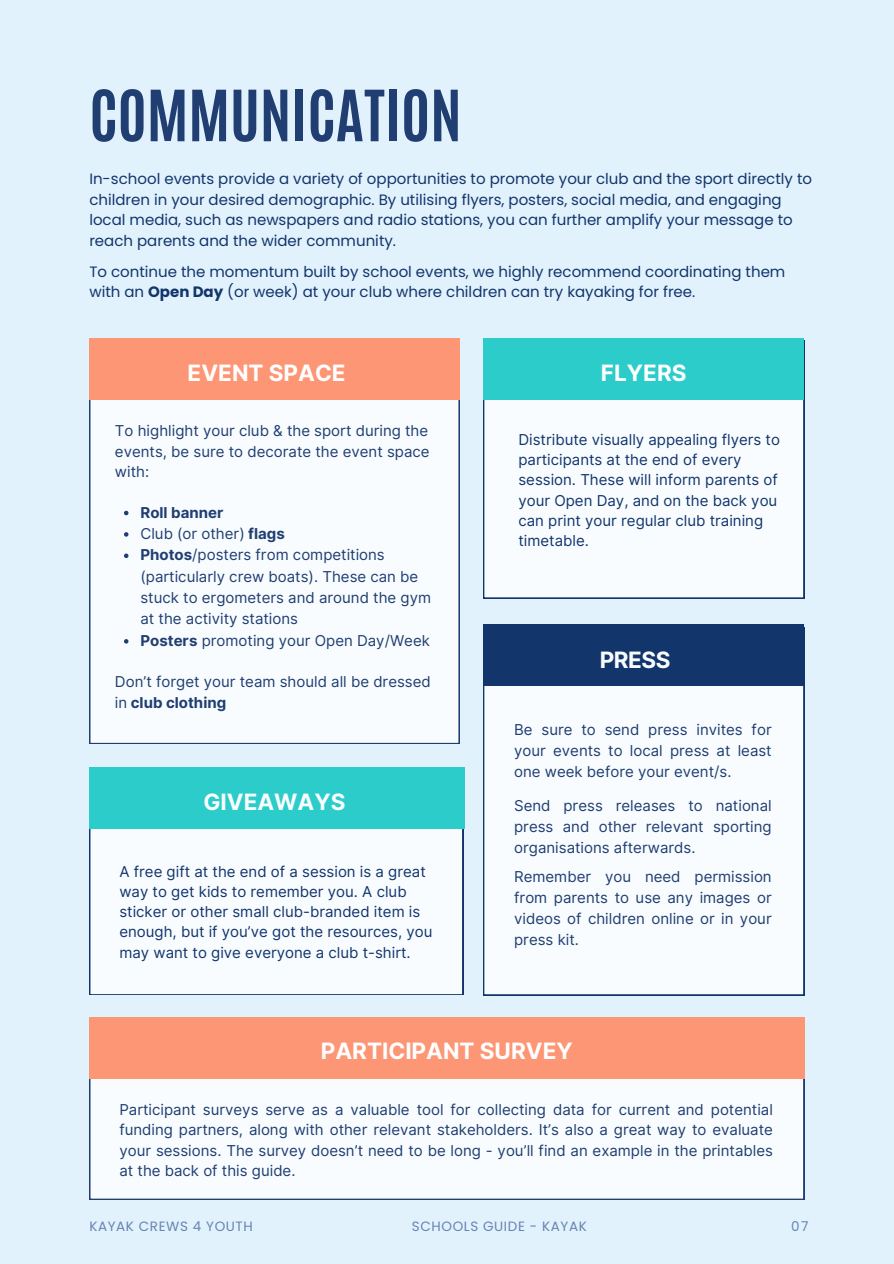
<style>
.page{position:relative;width:894px;height:1264px;background:#fff}
.page>*{position:absolute;margin:0;border:0;box-sizing:border-box;transform-origin:0 0}
.t1{font:700 60px "Antonio";color:#203e71}
.t2{font:700 22.5px "Inter";color:#fff}
.t3{font:700 22.5px "Inter";color:#f8fcff}
.t4{font:15px/21px "Inter";color:#203e71;text-align:justify}
.t5{font:15px/20.5px "Poppins";color:#12356c}
.t6{font:15px/20.2px "Inter";color:#12356c}
.t7{font:700 15px "Inter";color:#203e71}
.t8{font:13.5px "Poppins";letter-spacing:.045em;color:#6684b2}
.s1{font-weight:700}
</style>
<div class="page">
<div style="left:0;top:0;width:893px;height:1263px;background:#e2f2fd"></div>
<div style="left:89px;top:399px;width:370px;height:344px;background:#f8fcff"></div>
<div style="left:483px;top:399px;width:320px;height:199px;background:#f8fcff"></div>
<div style="left:483px;top:685px;width:320px;height:310px;background:#f8fcff"></div>
<div style="left:89px;top:828px;width:374px;height:167px;background:#f8fcff"></div>
<div style="left:483px;top:338px;width:321px;height:61px;background:#2bccca"></div>
<div style="left:483px;top:624px;width:321px;height:61px;background:#12356c"></div>
<div style="left:89px;top:767px;width:375px;height:61px;background:#2bccca"></div>
<div style="left:89px;top:1078px;width:715px;height:121px;background:#f8fcff"></div>
<div style="left:89px;top:1017px;width:715px;height:61px;background:#fd9675"></div>
<div style="left:89px;top:338px;width:370px;height:61px;background:#fd9675"></div>
<svg style="left:124px;top:511px;width:4px;height:4px"></svg>
<svg style="left:124px;top:532px;width:4px;height:4px"></svg>
<svg style="left:124px;top:553px;width:4px;height:5px"></svg>
<svg style="left:124px;top:639px;width:4px;height:4px"></svg>
<h1 class="t1" style="left:89px;top:73px;width:373px">COMMUNICATION</h1>
<p class="t5" style="left:89px;top:168px;width:724px">In-school events provide a variety of opportunities to promote your club and the sport directly to children in your desired demographic. By utilising flyers, posters, social media, and engaging local media, such as newspapers and radio stations, you can further amplify your message to reach parents and the wider community.</p>
<p class="t5" style="left:89px;top:261px;width:697px">To continue the momentum built by school events, we highly recommend coordinating them with an <span class="s1">Open Day</span> (or week) at your club where children can try kayaking for free.</p>
<p class="t2" style="left:187px;top:359px;width:160px">EVENT SPACE</p>
<p class="t4" style="left:115px;top:421px;width:316px;line-height:20.2px">To highlight your club &amp; the sport during the events, be sure to decorate the event space with:</p>
<p class="t7" style="left:140px;top:503px;width:84px">Roll banner</p>
<p class="t4" style="left:140px;top:523px;width:146px">Club (or other) <span class="s1">flags</span></p>
<p class="t4" style="left:140px;top:544px;width:292px;text-align:left"><span class="s1">Photos</span>/posters from competitions (particularly crew boats). These can be stuck to ergometers and around the gym at the activity stations</p>
<p class="t4" style="left:140px;top:630px;width:291px"><span class="s1">Posters</span> promoting your Open Day/Week</p>
<p class="t4" style="left:115px;top:672px;width:317px;line-height:20.2px">Don’t forget your team should all be dressed in <span class="s1">club clothing</span></p>
<p class="t3" style="left:203px;top:788px;width:144px">GIVEAWAYS</p>
<p class="t6" style="left:119px;top:861px;width:314px">A free gift at the end of a session is a great way to get kids to remember you. A club sticker or other small club-branded item is enough, but if you’ve got the resources, you may want to give everyone a club t-shirt.</p>
<h2 class="t2" style="left:600px;top:359px;width:87px">FLYERS</h2>
<h2 class="t6" style="left:518px;top:429px;width:263px">Distribute visually appealing flyers to participants at the end of every session. These will inform parents of your Open Day, and on the back you can print your regular club training timetable.</h2>
<p class="t3" style="left:599px;top:646px;width:72px">PRESS</p>
<h2 class="t4" style="left:514px;top:719px;width:259px">Be sure to send press invites for your events to local press at least one week before your event/s.</h2>
<p class="t4" style="left:514px;top:794px;width:259px">Send press releases to national press and other relevant sporting organisations afterwards.</p>
<h2 class="t4" style="left:514px;top:865px;width:259px">Remember you need permission from parents to use any images or videos of children online or in your press kit.</h2>
<p class="t2" style="left:321px;top:1037px;width:253px">PARTICIPANT SURVEY</p>
<h2 class="t4" style="left:119px;top:1099px;width:655px;line-height:20.2px">Participant surveys serve as a valuable tool for collecting data for current and potential funding partners, along with other relevant stakeholders. It’s also a great way to evaluate your sessions. The survey doesn’t need to be long - you’ll find an example in the printables at the back of this guide.</h2>
<h3 class="t8" style="left:89px;top:1217px;width:165px">KAYAK CREWS 4 YOUTH</h3>
<p class="t8" style="left:412px;top:1217px;width:176px">SCHOOLS GUIDE - KAYAK</p>
<h3 class="t8" style="left:791px;top:1217px;width:19px">07</h3>
</div>
